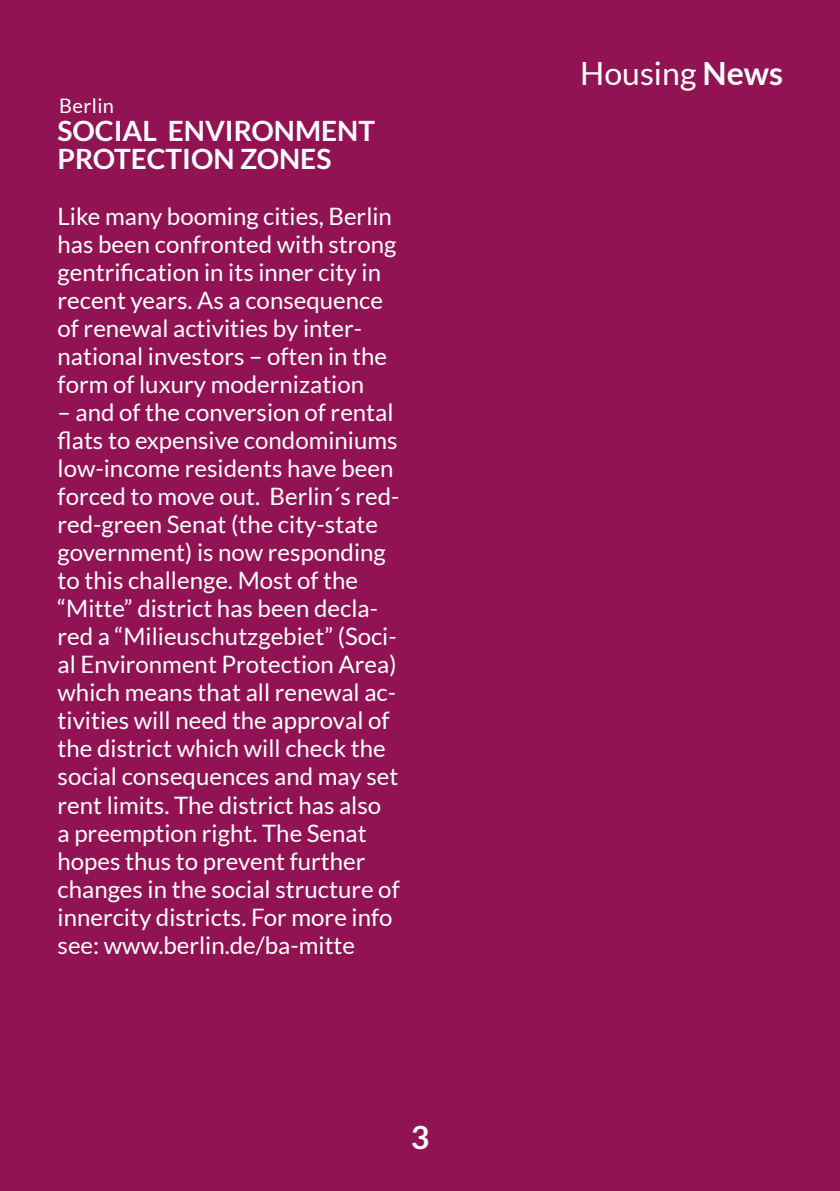
<style>
.page{position:relative;width:840px;height:1191px;background:#fff}
.page>*{position:absolute;margin:0;border:0;box-sizing:border-box;transform-origin:0 0}
.t1{font:32px "Lato";color:#fff}
.t2{font:700 32px "Lato";color:#fff}
.t3{font:700 28px/28px "Lato";color:#fff}
.t4{font:24px/28px "Lato";color:#fff}
.t5{font:20px "Lato";letter-spacing:.02em;color:#fff}
.s1{font-weight:700}
</style>
<div class="page">
<div style="left:0;top:0;width:839px;height:1191px;background:#911354"></div>
<p class="t5" style="left:59px;top:95px;width:56px">Berlin</p>
<p class="t3" style="left:58px;top:116px;width:319px">SOCIAL ENVIRONMENT<br>PROTECTION ZONES</p>
<p class="t4" style="left:58px;top:202px;width:340px">Like many booming cities, Berlin has been confronted with strong gentrification in its inner city in recent years. As a consequence of renewal activities by inter&shy;national investors – often in the form of luxury modernization</p>
<p class="t4" style="left:58px;top:398px;width:343px">– and of the conversion of rental flats to expensive condominiums low-income residents have been forced to move out. Berlin´s red&shy;red-green Senat (the city-state government) is now responding to this challenge. Most of the “Mitte” district has been decla&shy;red a “Milieuschutzgebiet” (Soci&shy;al Environment Protection Area) which means that all renewal ac&shy;tivities will need the approval of the district which will check the social consequences and may set rent limits. The district has also<br>a preemption right. The Senat hopes thus to prevent further changes in the social structure of innercity districts. For more info see: www.berlin.de/ba-mitte</p>
<h1 class="t2" style="left:410px;top:1119px;width:20px">3</h1>
<h1 class="t1" style="left:580px;top:56px;width:204px">Housing <span class="s1">News</span></h1>
</div>
